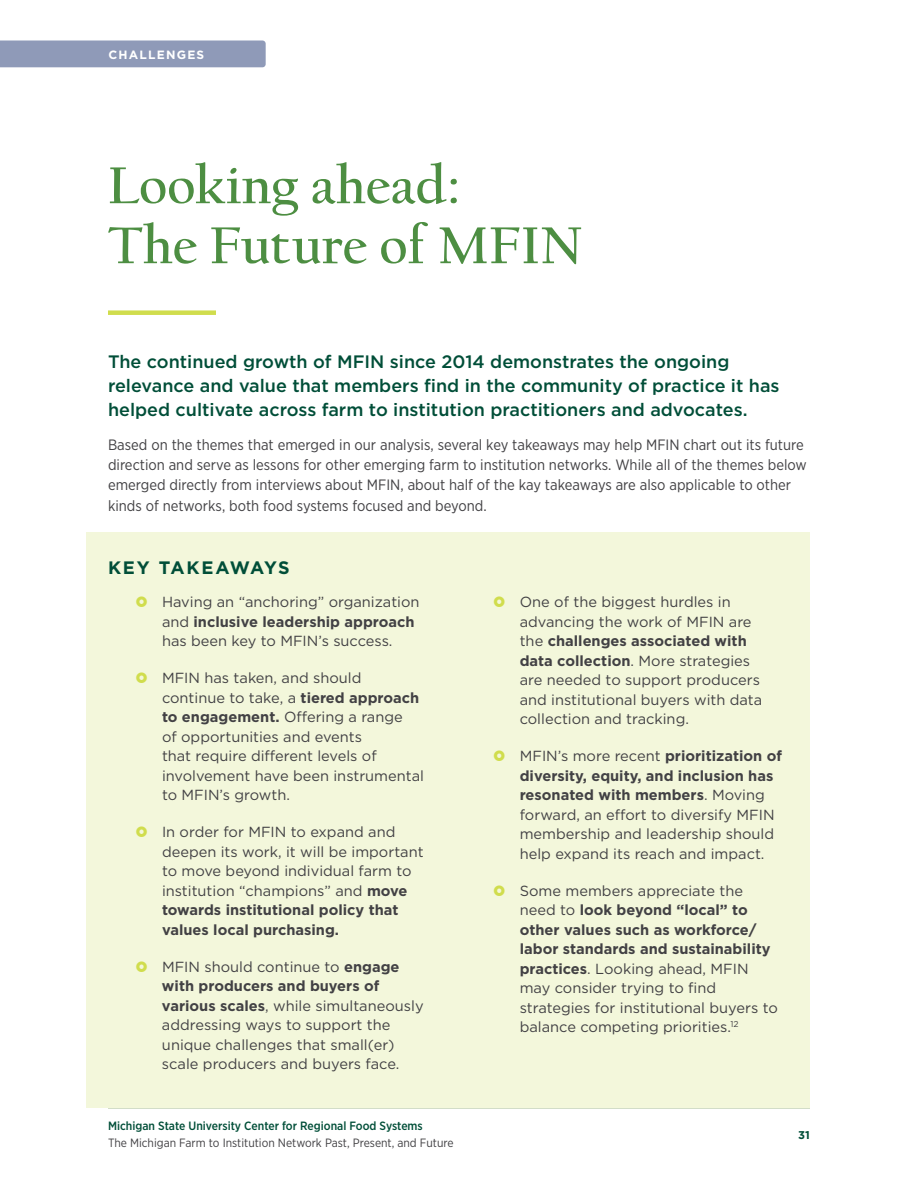
<style>
.page{position:relative;width:918px;height:1188px;background:#fff}
.page>*{position:absolute;margin:0;border:0;box-sizing:border-box;transform-origin:0 0}
.H1_-_Serif{font:700 54px/60px "Californian FB";color:#4d8e42}
.H2_-_Sans_-_Intro{font:500 18px/24px "Gotham";color:#004e38}
.t1{font:700 18px "Gotham";letter-spacing:.08em;color:#004e38}
.P_-_body_copy{font:15px/20.2px "Gotham Narrow";color:#424144}
.H5_-_Callout_Bullets{font:14.7px/19.5px "Gotham";color:#424144}
.t2{font:12px "Gotham Narrow";color:#424144}
.t3{font:500 12px "Gotham Narrow";color:#004e38}
.t4{font:700 12px "Gotham";letter-spacing:.1em;color:#fff}
.t5{font:700 11.25px "Gotham";color:#004e38}
.s1{font-weight:700}
</style>
<div class="page">
<hr style="left:108px;top:1107px;width:702px;height:2px;background:#cdd9c2">
<div style="left:0;top:40px;width:266px;height:27px;background:#8f9ab8"></div>
<div style="left:86px;top:532px;width:724px;height:576px;background:#f3f7db"></div>
<div style="left:108px;top:310px;width:108px;height:5px;background:#d0dd4d"></div>
<p class="t4" style="left:108px;top:47px;width:97px">CHALLENGES</p>
<h1 class="H1_-_Serif" style="left:108px;top:156px;width:476px">Looking ahead:<br>The Future of MFIN</h1>
<h2 class="H2_-_Sans_-_Intro" style="left:108px;top:350px;width:673px">The continued growth of MFIN since 2014 demonstrates the ongoing relevance and value that members find in the community of practice it has helped cultivate across farm to institution practitioners and advocates.</h2>
<p class="P_-_body_copy" style="left:108px;top:434px;width:700px">Based on the themes that emerged in our analysis, several key takeaways may help MFIN chart out its future direction and serve as lessons for other emerging farm to institution networks. While all of the themes below emerged directly from interviews about MFIN, about half of the kay takeaways are also applicable to other kinds of networks, both food systems focused and beyond.</p>
<h3 class="t1" style="left:108px;top:556px;width:183px">KEY TAKEAWAYS</h3>
<h5 class="H5_-_Callout_Bullets" style="left:162px;top:592px;width:259px">Having an “anchoring” organization and <span class="s1">inclusive leadership approach </span>has been key to MFIN’s success.</h5>
<h5 class="H5_-_Callout_Bullets" style="left:162px;top:668px;width:264px">MFIN has taken, and should continue to take, a <span class="s1">tiered approach to engagement.</span> Offering a range<br>of opportunities and events<br>that require different levels of involvement have been instrumental to MFIN’s growth.</h5>
<h5 class="H5_-_Callout_Bullets" style="left:162px;top:822px;width:263px">In order for MFIN to expand and deepen its work, it will be important to move beyond individual farm to institution “champions” and <span class="s1">move towards institutional policy that values local purchasing.</span></h5>
<h5 class="H5_-_Callout_Bullets" style="left:162px;top:957px;width:263px">MFIN should continue to <span class="s1">engage with producers and buyers of various scales</span>, while simultaneously addressing ways to support the unique challenges that small(er) scale producers and buyers face.</h5>
<p class="t3" style="left:108px;top:1118px;width:316px">Michigan State University Center for Regional Food Systems</p>
<p class="t2" style="left:108px;top:1135px;width:347px">The Michigan Farm to Institution Network Past, Present, and Future</p>
<h5 class="H5_-_Callout_Bullets" style="left:520px;top:592px;width:244px">One of the biggest hurdles in advancing the work of MFIN are the <span class="s1">challenges associated with data collection</span>. More strategies are needed to support producers and institutional buyers with data collection and tracking.</h5>
<h5 class="H5_-_Callout_Bullets" style="left:520px;top:746px;width:264px">MFIN’s more recent <span class="s1">prioritization of diversity, equity, and inclusion has resonated with members</span>. Moving forward, an effort to diversify MFIN membership and leadership should help expand its reach and impact.</h5>
<h5 class="H5_-_Callout_Bullets" style="left:520px;top:880px;width:260px">Some members appreciate the need to <span class="s1">look beyond “local” to other values such as workforce/ labor standards and sustainability practices</span>. Looking ahead, MFIN may consider trying to find strategies for institutional buyers to balance competing priorities.<sup>12</sup></h5>
<p class="t5" style="left:798px;top:1127px;width:13px">31</p>
</div>
